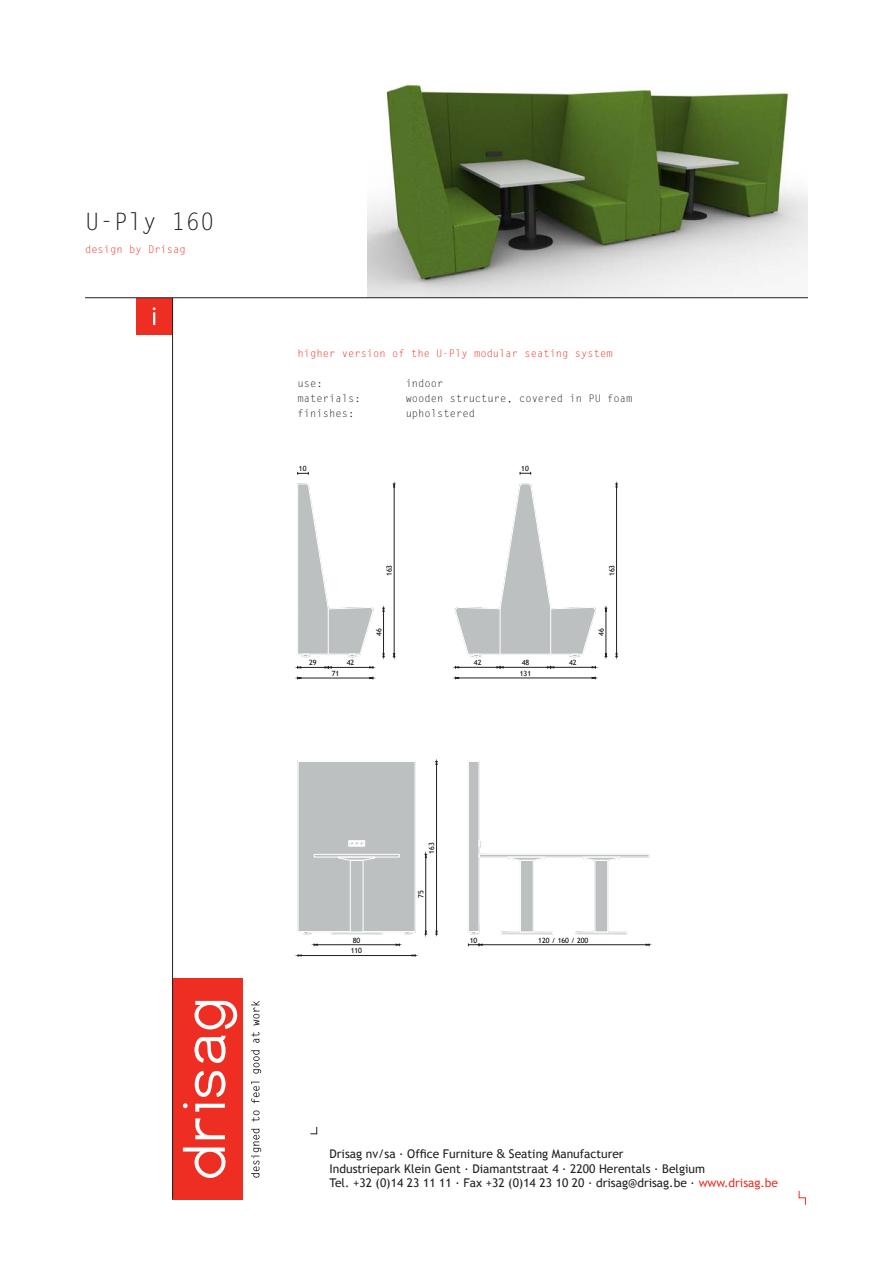
<style>
.page{position:relative;width:893px;height:1263px;background:#fff}
.page>*{position:absolute;margin:0;border:0;box-sizing:border-box;transform-origin:0 0}
.t1{font:24px "Letter Gothic Std";color:#231f20}
.t2{font:12px/14.4px "Trebuchet MS";color:#231f20}
.t3{font:10.5px "Letter Gothic Std";color:#231f20}
.t4{font:10.5px "Letter Gothic Std";color:#ee2e22}
.t5{font:7.2px/10.6px "Trebuchet MS";color:#000001}
.s1{font-family:"Verdana"}
.s2{color:#ee2e22}
</style>
<div class="page">
<img style="left:367px;top:84px;width:441px;height:213px">
<hr style="left:301px;top:678px;width:69px;height:1px;background:#231f20">
<hr style="left:331px;top:667px;width:39px;height:1px;background:#231f20">
<svg style="left:369px;top:666px;width:5px;height:3px"></svg>
<hr style="left:394px;top:487px;width:1px;height:166px;background:#231f20">
<hr style="left:383px;top:611px;width:1px;height:42px;background:#231f20">
<svg style="left:382px;top:653px;width:3px;height:4px"></svg>
<svg style="left:382px;top:607px;width:3px;height:5px"></svg>
<svg style="left:297px;top:666px;width:35px;height:3px"></svg>
<svg style="left:297px;top:472px;width:12px;height:2px"></svg>
<svg style="left:297px;top:483px;width:77px;height:174px"></svg>
<hr style="left:503px;top:667px;width:44px;height:1px;background:#231f20">
<hr style="left:459px;top:678px;width:133px;height:1px;background:#231f20">
<svg style="left:520px;top:472px;width:11px;height:2px"></svg>
<hr style="left:554px;top:667px;width:38px;height:1px;background:#231f20">
<svg style="left:547px;top:666px;width:8px;height:3px"></svg>
<svg style="left:591px;top:666px;width:5px;height:3px"></svg>
<hr style="left:459px;top:667px;width:38px;height:1px;background:#231f20">
<svg style="left:496px;top:666px;width:8px;height:3px"></svg>
<hr style="left:616px;top:487px;width:1px;height:167px;background:#231f20">
<svg style="left:615px;top:483px;width:3px;height:5px"></svg>
<hr style="left:606px;top:611px;width:1px;height:43px;background:#231f20">
<svg style="left:455px;top:483px;width:141px;height:174px"></svg>
<hr style="left:500px;top:654px;width:51px;height:1px;background:#fff">
<svg style="left:469px;top:761px;width:181px;height:174px"></svg>
<svg style="left:297px;top:761px;width:119px;height:174px;background:#c1c4c5"></svg>
<hr style="left:317px;top:944px;width:79px;height:1px;background:#231f20">
<svg style="left:313px;top:943px;width:5px;height:3px"></svg>
<svg style="left:395px;top:943px;width:5px;height:3px"></svg>
<hr style="left:482px;top:944px;width:164px;height:1px;background:#231f20">
<svg style="left:468px;top:943px;width:15px;height:3px"></svg>
<svg style="left:645px;top:943px;width:5px;height:3px"></svg>
<hr style="left:301px;top:955px;width:111px;height:1px;background:#231f20">
<svg style="left:297px;top:954px;width:5px;height:3px"></svg>
<svg style="left:411px;top:954px;width:5px;height:3px"></svg>
<hr style="left:425px;top:857px;width:1px;height:74px;background:#231f20">
<hr style="left:436px;top:764px;width:1px;height:167px;background:#231f20">
<svg style="left:435px;top:930px;width:3px;height:5px"></svg>
<div style="left:136px;top:298px;width:37px;height:37px;background:#ee2e22"></div>
<svg style="left:153px;top:307px;width:3px;height:18px"></svg>
<div style="left:172px;top:978px;width:70px;height:221px;background:#ee2e22"></div>
<svg style="left:183px;top:1147px;width:43px;height:31px"></svg>
<svg style="left:195px;top:1118px;width:30px;height:21px"></svg>
<svg style="left:183px;top:1103px;width:42px;height:9px"></svg>
<svg style="left:195px;top:1071px;width:31px;height:26px"></svg>
<svg style="left:194px;top:1036px;width:32px;height:27px"></svg>
<svg style="left:194px;top:1001px;width:43px;height:28px"></svg>
<svg style="left:251px;top:1128px;width:10px;height:50px"></svg>
<svg style="left:252px;top:1110px;width:8px;height:11px"></svg>
<svg style="left:251px;top:1082px;width:9px;height:21px"></svg>
<svg style="left:251px;top:1050px;width:10px;height:24px"></svg>
<svg style="left:252px;top:1032px;width:8px;height:11px"></svg>
<svg style="left:251px;top:1001px;width:9px;height:24px"></svg>
<hr style="left:172px;top:298px;width:1px;height:901px;background:#231f20">
<svg style="left:798px;top:1190px;width:8px;height:15px"></svg>
<svg style="left:310px;top:1126px;width:7px;height:8px"></svg>
<hr style="left:85px;top:297px;width:723px;height:1px;background:#231f20">
<h1 class="t1" style="left:85px;top:208px;width:131px">U-Ply 160</h1>
<p class="t4" style="left:85px;top:243px;width:102px">design by Drisag</p>
<p class="t4" style="left:298px;top:347px;width:317px">higher version of the U-Ply modular seating system</p>
<p class="t3" style="left:298px;top:377px;width:27px">use:</p>
<p class="t3" style="left:406px;top:377px;width:39px">indoor</p>
<p class="t3" style="left:298px;top:392px;width:65px">materials:</p>
<p class="t3" style="left:406px;top:392px;width:228px">wooden structure, covered in PU foam</p>
<p class="t3" style="left:298px;top:407px;width:58px">finishes:</p>
<p class="t3" style="left:406px;top:407px;width:71px">upholstered</p>
<p class="t5" style="left:299px;top:463px;width:9px">10</p>
<p class="t5" style="left:309px;top:657px;width:9px">29</p>
<p class="t5" style="left:332px;top:668px;width:9px">71</p>
<p class="t5" style="left:347px;top:657px;width:9px">42</p>
<p class="t5" style="left:384px;top:576px;width:13px;rotate:-90deg">163</p>
<p class="t5" style="left:374px;top:636px;width:9px;rotate:-90deg">46</p>
<p class="t5" style="left:521px;top:463px;width:9px">10</p>
<p class="t5" style="left:520px;top:657px;width:13px">48<br>131</p>
<p class="t5" style="left:474px;top:657px;width:9px">42</p>
<p class="t5" style="left:569px;top:657px;width:9px">42</p>
<p class="t5" style="left:607px;top:576px;width:13px;rotate:-90deg">163</p>
<p class="t5" style="left:596px;top:636px;width:9px;rotate:-90deg">46</p>
<p class="t5" style="left:426px;top:854px;width:13px;rotate:-90deg">163</p>
<p class="t5" style="left:416px;top:898px;width:9px;rotate:-90deg">75</p>
<p class="t5" style="left:353px;top:935px;width:9px">80</p>
<p class="t5" style="left:470px;top:935px;width:9px">10</p>
<p class="t5" style="left:538px;top:935px;width:52px">120 / 160 / 200</p>
<p class="t5" style="left:351px;top:945px;width:13px">110</p>
<p class="t2" style="left:330px;top:1147px;width:450px">Drisag nv/sa ∙ Office Furniture <span class="s1">&amp;</span> Seating Manufacturer<br>Industriepark Klein Gent ∙ Diamantstraat 4 ∙ 2200 Herentals ∙ Belgium<br>Tel. +32 (0)14 23 11 11 ∙ Fax +32 (0)14 23 10 20 ∙ drisag@drisag.be ∙ <span class="s2">www.drisag.be</span></p>
</div>
